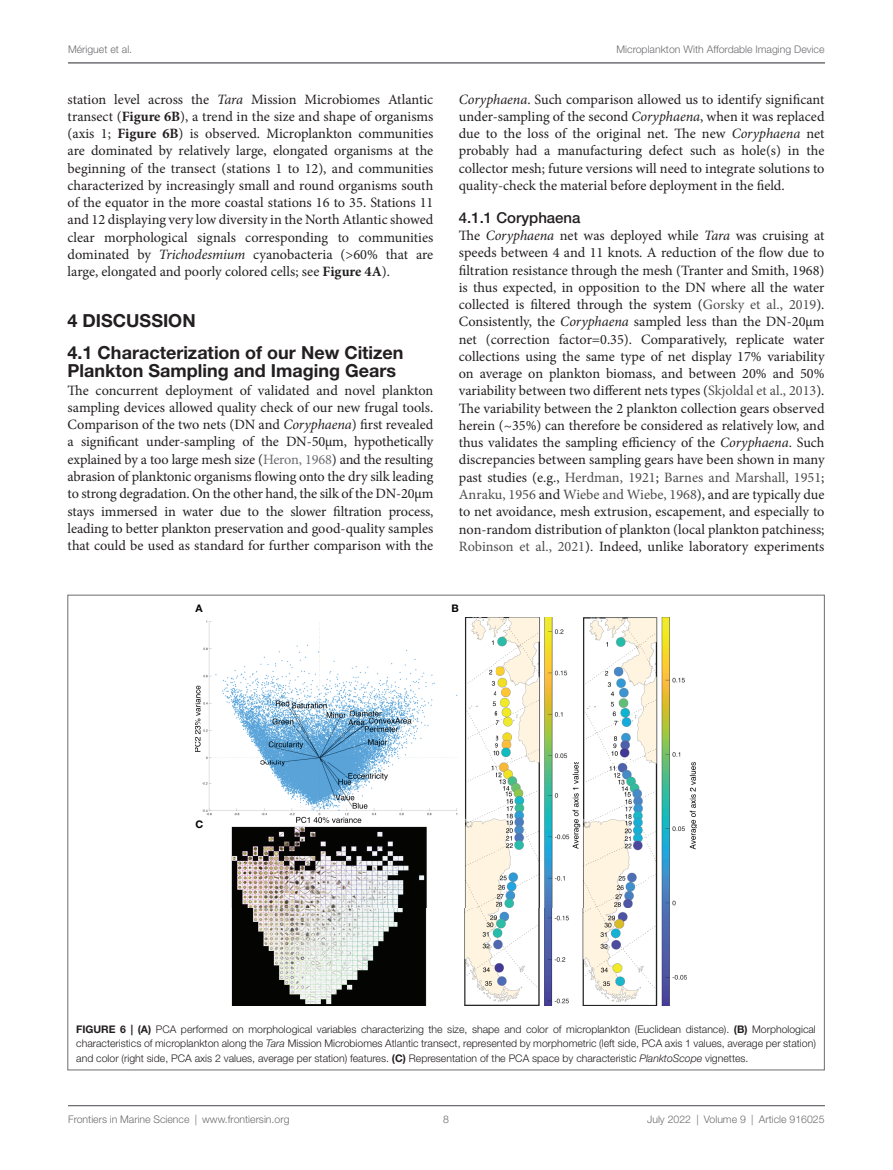
<style>
.page{position:relative;width:893px;height:1170px;background:#fff}
.page>*{position:absolute;margin:0;border:0;box-sizing:border-box;transform-origin:0 0}
.SecHeadB{font:700 18px/18.8px "Helvetica Neue LT Std";color:#231f20}
.SecHeadA{font:700 18px "Helvetica Neue LT Std";color:#231f20}
.SecHeadC{font:500 15px "Helvetica Neue LT Std";color:#231f20}
.Para{font:14.25px/17.2px "Minion Pro";color:#231f20;text-align:justify}
.FigCaption{font:300 10.5px/14.2px "Helvetica Neue LT Std";color:#231f20;text-align:justify}
.t1{font:300 10.5px "Helvetica Neue LT Std";color:#6c6d70}
.t2{font:700 10.5px "Helvetica Neue LT Std";color:#040503}
.s1{font-style:italic}
.s2{font-weight:700}
.s3{color:#6c6d70}
.s4{color:#4d4d4d}
</style>
<div class="page">
<hr style="left:68px;top:63px;width:757px;height:1px;background:#6c6d70">
<hr style="left:68px;top:1105px;width:757px;height:1px;background:#6c6d70">
<img style="left:195px;top:617px;width:502px;height:388px">
<p class="t1" style="left:68px;top:43px;width:66px">Mériguet et al.</p>
<p class="t1" style="left:617px;top:43px;width:209px">Microplankton With Affordable Imaging Device</p>
<p class="Para" style="left:68px;top:90px;width:367px">station level across the <span class="s1">Tara</span> Mission Microbiomes Atlantic transect (<span class="s2">Figure 6B</span>), a trend in the size and shape of organisms (axis 1; <span class="s2">Figure 6B</span>) is observed. Microplankton communities are dominated by relatively large, elongated organisms at the beginning of the transect (stations 1 to 12), and communities characterized by increasingly small and round organisms south of the equator in the more coastal stations 16 to 35. Stations 11 and 12 displaying very low diversity in the North Atlantic showed clear morphological signals corresponding to communities dominated by <span class="s1">Trichodesmium</span> cyanobacteria (&gt;60% that are large, elongated and poorly colored cells; see <span class="s2">Figure 4A</span>).</p>
<p class="SecHeadA" style="left:68px;top:309px;width:130px">4 DISCUSSION</p>
<p class="SecHeadB" style="left:68px;top:342px;width:337px">4.1 Characterization of our New Citizen<br>Plankton Sampling and Imaging Gears</p>
<p class="Para" style="left:68px;top:381px;width:367px">The concurrent deployment of validated and novel plankton sampling devices allowed quality check of our new frugal tools.<br>Comparison of the two nets (DN and <span class="s1">Coryphaena</span>) first revealed a significant under-sampling of the DN-50µm, hypothetically explained by a too large mesh size (<span class="s3">Heron, 1968</span>) and the resulting abrasion of planktonic organisms flowing onto the dry silk leading to strong degradation. On the other hand, the silk of the DN-20µm stays immersed in water due to the slower filtration process, leading to better plankton preservation and good-quality samples that could be used as standard for further comparison with the</p>
<p class="Para" style="left:459px;top:90px;width:367px"><span class="s1">Coryphaena</span>. Such comparison allowed us to identify significant under-sampling of the second <span class="s1">Coryphaena</span>, when it was replaced due to the loss of the original net. The new <span class="s1">Coryphaena</span> net probably had a manufacturing defect such as hole(s) in the collector mesh; future versions will need to integrate solutions to quality-check the material before deployment in the field.</p>
<p class="SecHeadC" style="left:459px;top:208px;width:123px">4.1.1 Coryphaena</p>
<p class="Para" style="left:459px;top:227px;width:367px">The <span class="s1">Coryphaena</span> net was deployed while <span class="s1">Tara</span> was cruising at speeds between 4 and 11 knots. A reduction of the flow due to filtration resistance through the mesh (Tranter and Smith, 1968) is thus expected, in opposition to the DN where all the water collected is filtered through the system (<span class="s4">Gorsky et al., 2019</span>).<br>Consistently, the <span class="s1">Coryphaena</span> sampled less than the DN-20µm net (correction factor=0.35). Comparatively, replicate water collections using the same type of net display 17% variability on average on plankton biomass, and between 20% and 50% variability between two different nets types (<span class="s4">Skjoldal et al., 2013</span>).<br>The variability between the 2 plankton collection gears observed herein (~35%) can therefore be considered as relatively low, and thus validates the sampling efficiency of the <span class="s1">Coryphaena</span>. Such discrepancies between sampling gears have been shown in many past studies (e.g., <span class="s4">Herdman, 1921</span>; <span class="s4">Barnes and Marshall, 1951</span>; <span class="s4">Anraku, 1956</span> and <span class="s4">Wiebe and Wiebe, 1968</span>), and are typically due to net avoidance, mesh extrusion, escapement, and especially to non-random distribution of plankton (local plankton patchiness; <span class="s4">Robinson et al., 2021</span>). Indeed, unlike laboratory experiments</p>
<p class="t2" style="left:195px;top:602px;width:9px">A</p>
<p class="t2" style="left:451px;top:602px;width:9px">B</p>
<p class="t2" style="left:195px;top:817px;width:9px">C</p>
<p class="FigCaption" style="left:76px;top:1021px;width:741px"><span class="s2">FIGURE 6 | (A)</span> PCA performed on morphological variables characterizing the size, shape and color of microplankton (Euclidean distance). <span class="s2">(B)</span> Morphological characteristics of microplankton along the <span class="s1">Tara</span> Mission Microbiomes Atlantic transect, represented by morphometric (left side, PCA axis 1 values, average per station) and color (right side, PCA axis 2 values, average per station) features. <span class="s2">(C)</span> Representation of the PCA space by characteristic <span class="s1">PlanktoScope</span> vignettes.</p>
<p class="t1" style="left:68px;top:1112px;width:223px">Frontiers in Marine Science | www.frontiersin.org</p>
<p class="t1" style="left:443px;top:1112px;width:7px">8</p>
<p class="t1" style="left:647px;top:1112px;width:179px">July 2022 | Volume 9 | Article 916025</p>
</div>
